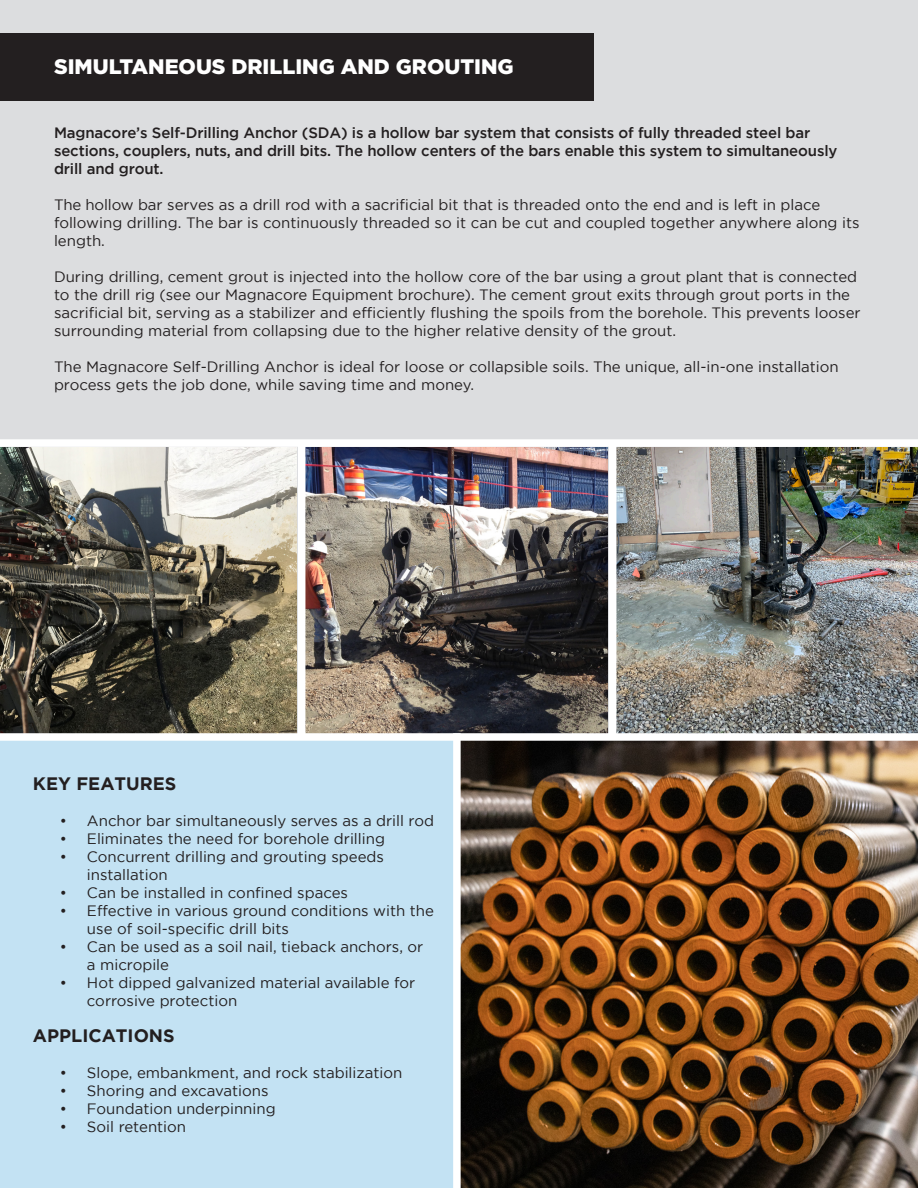
<style>
.page{position:relative;width:918px;height:1188px;background:#fff}
.page>*{position:absolute;margin:0;border:0;box-sizing:border-box;transform-origin:0 0}
.t1{font:900 21px "Gotham";color:#fff}
.t2{font:700 18px "Gotham";color:#231f20}
.bullets{font:15px/18px "Gotham";color:#231f20}
.bullets-2{font:500 15px/18px "Gotham";letter-spacing:-.01em;color:#231f20}
</style>
<div class="page">
<div style="left:0;top:0;width:918px;height:740px;background:#dcdddf"></div>
<div style="left:0;top:33px;width:594px;height:67px;background:#231f20"></div>
<img style="left:305px;top:448px;width:302px;height:285px">
<img style="left:0;top:448px;width:297px;height:285px">
<div style="left:0;top:740px;width:459px;height:448px;background:#c3e2f3"></div>
<img style="left:616px;top:448px;width:302px;height:285px">
<img style="left:461px;top:741px;width:457px;height:447px">
<div style="left:0;top:439px;width:918px;height:8px;background:#fff"></div>
<div style="left:0;top:733px;width:918px;height:8px;background:#fff"></div>
<div style="left:609px;top:443px;width:7px;height:294px;background:#fff"></div>
<div style="left:298px;top:443px;width:7px;height:294px;background:#fff"></div>
<div style="left:453px;top:733px;width:8px;height:455px;background:#fff"></div>
<p class="t1" style="left:54px;top:55px;width:461px">SIMULTANEOUS DRILLING AND GROUTING</p>
<p class="bullets-2" style="left:54px;top:124px;width:785px">Magnacore’s Self-Drilling Anchor (SDA) is a hollow bar system that consists of fully threaded steel bar sections, couplers, nuts, and drill bits. The hollow centers of the bars enable this system to simultaneously drill and grout.</p>
<p class="bullets" style="left:54px;top:196px;width:807px">The hollow bar serves as a drill rod with a sacrificial bit that is threaded onto the end and is left in place following drilling. The bar is continuously threaded so it can be cut and coupled together anywhere along its length.</p>
<p class="bullets" style="left:54px;top:268px;width:808px">During drilling, cement grout is injected into the hollow core of the bar using a grout plant that is connected to the drill rig (see our Magnacore Equipment brochure). The cement grout exits through grout ports in the sacrificial bit, serving as a stabilizer and efficiently flushing the spoils from the borehole. This prevents looser surrounding material from collapsing due to the higher relative density of the grout.</p>
<p class="bullets" style="left:54px;top:358px;width:786px">The Magnacore Self-Drilling Anchor is ideal for loose or collapsible soils. The unique, all-in-one installation process gets the job done, while saving time and money.</p>
<p class="t2" style="left:33px;top:774px;width:145px">KEY FEATURES</p>
<p class="bullets" style="left:60px;top:812px;width:376px">• Anchor bar simultaneously serves as a drill rod</p>
<p class="bullets" style="left:60px;top:830px;width:326px">• Eliminates the need for borehole drilling</p>
<p class="bullets" style="left:87px;top:848px;width:299px;text-indent:-27px">• Concurrent drilling and grouting speeds installation</p>
<p class="bullets" style="left:60px;top:884px;width:290px">• Can be installed in confined spaces</p>
<p class="bullets" style="left:87px;top:902px;width:349px;text-indent:-27px">• Effective in various ground conditions with the use of soil-specific drill bits</p>
<p class="bullets" style="left:87px;top:938px;width:338px;text-indent:-27px">• Can be used as a soil nail, tieback anchors, or a micropile</p>
<p class="bullets" style="left:87px;top:974px;width:330px;text-indent:-27px">• Hot dipped galvanized material available for corrosive protection</p>
<p class="t2" style="left:33px;top:1026px;width:143px">APPLICATIONS</p>
<p class="bullets" style="left:60px;top:1064px;width:344px">• Slope, embankment, and rock stabilization</p>
<p class="bullets" style="left:60px;top:1082px;width:210px">• Shoring and excavations</p>
<p class="bullets" style="left:60px;top:1100px;width:217px">• Foundation underpinning</p>
<p class="bullets" style="left:60px;top:1118px;width:128px">• Soil retention</p>
</div>
